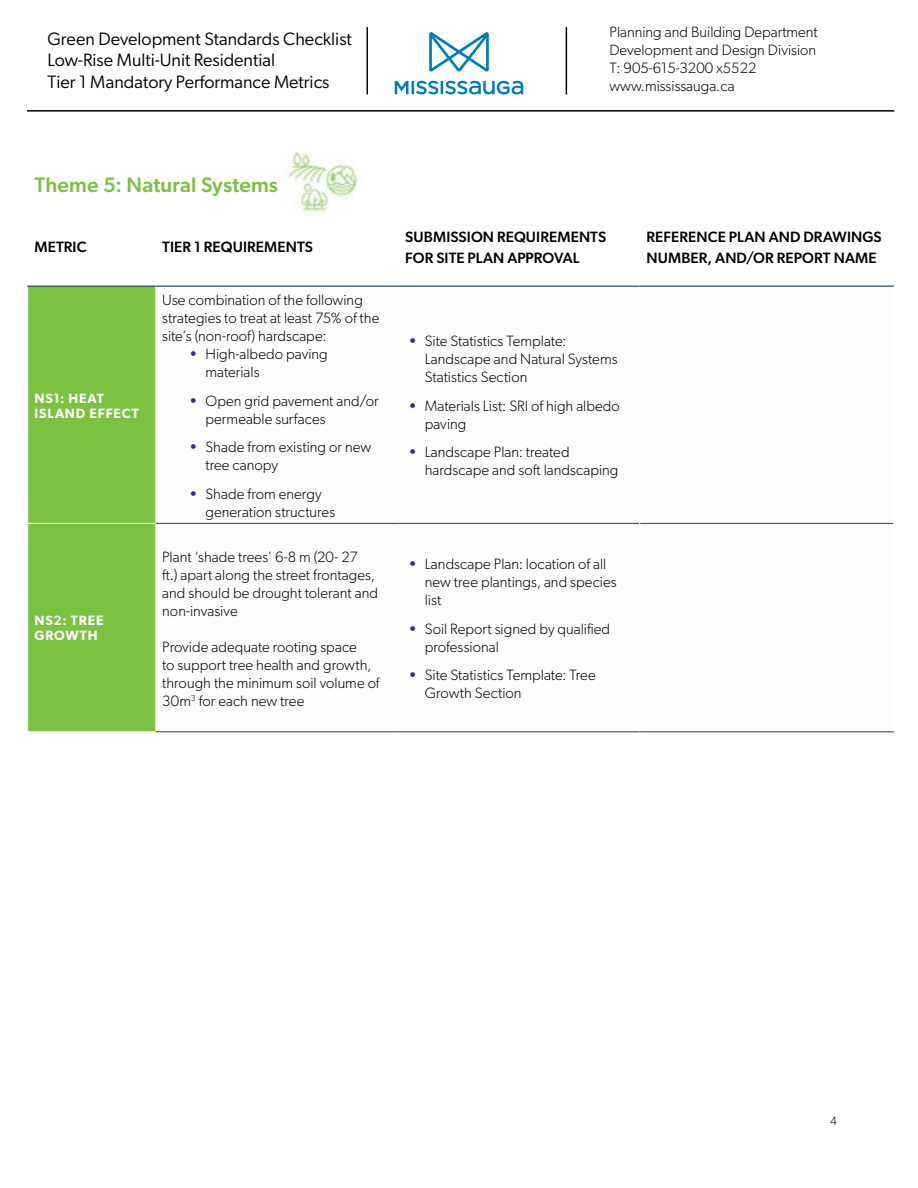
<style>
.page{position:relative;width:918px;height:1188px;background:#fff}
.page>*{position:absolute;margin:0;border:0;box-sizing:border-box;transform-origin:0 0}
.t1{font:500 21px "Gibson";letter-spacing:.01em;color:#7ac143}
.t2{font:18px/21.6px "Gibson";color:#000}
.t3{font:300 15px/18px "Gibson";color:#000}
.t4{font:500 15px/21px "Gibson";letter-spacing:.01em;color:#000}
.t5{font:600 13.5px/15px "Gibson";letter-spacing:.06em;color:#fff}
.t6{font:300 12px "Gibson";color:#000}
.s1{font-weight:500;color:#452a73}
</style>
<div class="page">
<svg style="left:28px;top:172px;width:865px;height:114px"></svg>
<div style="left:28px;top:287px;width:128px;height:444px;background:#7bc142"></div>
<hr style="left:156px;top:523px;width:243px;height:1px;background:#353744">
<hr style="left:399px;top:523px;width:240px;height:1px;background:#353744">
<hr style="left:156px;top:731px;width:243px;height:1px;background:#353744">
<hr style="left:399px;top:731px;width:241px;height:1px;background:#353744">
<hr style="left:155px;top:207px;width:1px;height:79px;background:#fff">
<hr style="left:398px;top:207px;width:1px;height:79px;background:#fff">
<hr style="left:639px;top:207px;width:1px;height:79px;background:#fff">
<hr style="left:27px;top:286px;width:129px;height:1px;background:#203564">
<hr style="left:156px;top:286px;width:243px;height:1px;background:#203564">
<hr style="left:399px;top:286px;width:241px;height:1px;background:#203564">
<hr style="left:640px;top:286px;width:254px;height:1px;background:#203564">
<hr style="left:28px;top:523px;width:128px;height:1px;background:#fff">
<hr style="left:640px;top:523px;width:253px;height:1px;background:#353744">
<hr style="left:640px;top:731px;width:254px;height:1px;background:#353744">
<hr style="left:27px;top:206px;width:129px;height:1px;background:#fff">
<hr style="left:156px;top:206px;width:243px;height:1px;background:#fff">
<hr style="left:399px;top:206px;width:241px;height:1px;background:#fff">
<hr style="left:640px;top:206px;width:254px;height:1px;background:#fff">
<img style="left:283px;top:148px;width:82px;height:78px">
<hr style="left:27px;top:110px;width:867px;height:2px;background:#000">
<hr style="left:367px;top:27px;width:1px;height:67px;background:#000">
<hr style="left:566px;top:27px;width:1px;height:67px;background:#000">
<svg style="left:395px;top:81px;width:128px;height:13px"></svg>
<svg style="left:429px;top:32px;width:60px;height:40px"></svg>
<p class="t2" style="left:48px;top:27px;width:306px">Green Development Standards Checklist<br>Low-Rise Multi-Unit Residential<br>Tier 1 Mandatory Performance Metrics</p>
<p class="t3" style="left:609px;top:23px;width:210px">Planning and Building Department<br>Development and Design Division<br>T: 905-615-3200 x5522 www.mississauga.ca</p>
<h1 class="t1" style="left:34px;top:172px;width:245px">Theme 5: Natural Systems</h1>
<p class="t4" style="left:34px;top:237px;width:54px">METRIC</p>
<p class="t4" style="left:162px;top:237px;width:152px">TIER 1 REQUIREMENTS</p>
<p class="t4" style="left:405px;top:226px;width:203px">SUBMISSION REQUIREMENTS<br>FOR SITE PLAN APPROVAL</p>
<p class="t4" style="left:646px;top:226px;width:237px">REFERENCE PLAN AND DRAWINGS<br>NUMBER, AND/OR REPORT NAME</p>
<p class="t5" style="left:34px;top:390px;width:106px">NS1: HEAT<br>ISLAND EFFECT</p>
<p class="t5" style="left:34px;top:613px;width:71px">NS2: TREE<br>GROWTH</p>
<p class="t3" style="left:162px;top:291px;width:219px">Use combination of the following strategies to treat at least 75% of the site’s (non-roof) hardscape:</p>
<p class="t3" style="left:205px;top:345px;width:124px;text-indent:-16px"><span class="s1">•</span> High-albedo paving materials</p>
<p class="t3" style="left:205px;top:391px;width:175px;text-indent:-16px"><span class="s1">•</span> Open grid pavement and/or permeable surfaces</p>
<p class="t3" style="left:205px;top:438px;width:167px;text-indent:-16px"><span class="s1">•</span> Shade from existing or new tree canopy</p>
<p class="t3" style="left:205px;top:484px;width:131px;text-indent:-16px"><span class="s1">•</span> Shade from energy generation structures</p>
<p class="t3" style="left:162px;top:547px;width:217px">Plant ‘shade trees’ 6-8 m (20- 27<br>ft.) apart along the street frontages, and should be drought tolerant and non-invasive</p>
<p class="t3" style="left:162px;top:637px;width:219px">Provide adequate rooting space<br>to support tree health and growth, through the minimum soil volume of<br>30m<sup>3</sup> for each new tree</p>
<p class="t3" style="left:425px;top:332px;width:194px;text-indent:-16px"><span class="s1">•</span> Site Statistics Template:<br>Landscape and Natural Systems<br>Statistics Section</p>
<p class="t3" style="left:425px;top:397px;width:197px;text-indent:-16px"><span class="s1">•</span> Materials List: SRI of high albedo paving</p>
<p class="t3" style="left:425px;top:443px;width:195px;text-indent:-16px"><span class="s1">•</span> Landscape Plan: treated hardscape and soft landscaping</p>
<p class="t3" style="left:425px;top:555px;width:193px;text-indent:-16px"><span class="s1">•</span> Landscape Plan: location of all new tree plantings, and species list</p>
<p class="t3" style="left:425px;top:619px;width:187px;text-indent:-16px"><span class="s1">•</span> Soil Report signed by qualified professional</p>
<p class="t3" style="left:425px;top:666px;width:173px;text-indent:-16px"><span class="s1">•</span> Site Statistics Template: Tree<br>Growth Section</p>
<p class="t6" style="left:830px;top:1114px;width:8px">4</p>
</div>
